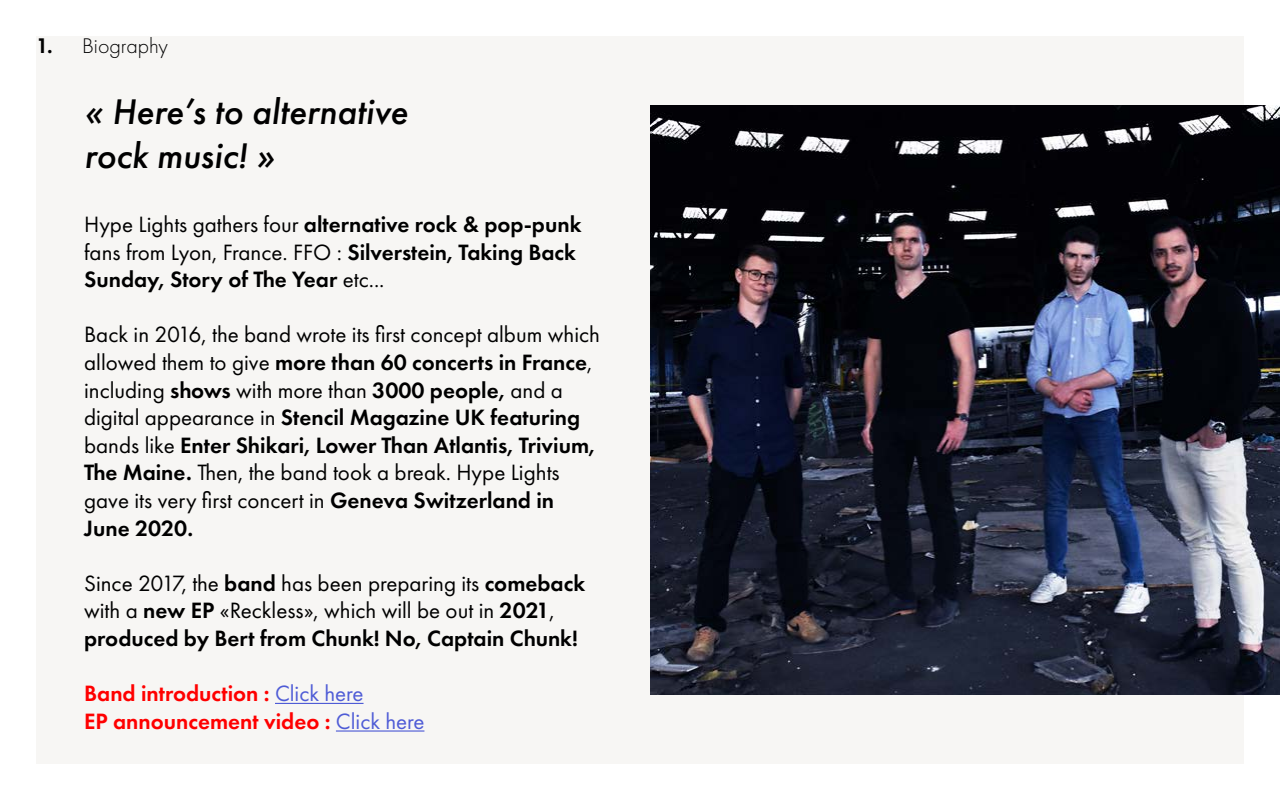
<style>
.page{position:relative;width:1280px;height:800px;background:#fff}
.page>*{position:absolute;margin:0;border:0;box-sizing:border-box;transform-origin:0 0}
.t1{font:italic 500 37px/44.4px "Futura PT";color:#000}
.t2{font:23px/27.6px "Futura PT";color:#000}
.t3{font:600 23px/27.6px "Futura PT";color:#000}
.t4{font:600 23px/27.6px "Futura PT";color:#f00}
.t5{font:300 22px "Futura PT";color:#000}
.s1{font-weight:600}
.s2{font-weight:400}
.s3{font-weight:400;color:#4f5cd6}
</style>
<div class="page">
<div style="left:36px;top:36px;width:1208px;height:728px;background:#f7f6f4"></div>
<hr style="left:275px;top:703px;width:89px;height:1px;background:#4f5cd6">
<hr style="left:336px;top:730px;width:88px;height:2px;background:#4f5cd6">
<img style="left:650px;top:106px;width:630px;height:588px">
<p class="t5" style="left:36px;top:33px;width:134px"><span class="s1">1.</span> Biography</p>
<h1 class="t1" style="left:84px;top:89px;width:325px">« Here’s to alternative rock music! »</h1>
<p class="t3" style="left:84px;top:210px;width:499px"><span class="s2">Hype Lights gathers four</span> alternative rock &amp; pop-punk <span class="s2">fans from Lyon, France. FFO :</span> Silverstein, Taking Back<br>Sunday, Story of The Year <span class="s2">etc...</span></p>
<p class="t2" style="left:84px;top:321px;width:517px">Back in 2016, the band wrote its first concept album which allowed them to give <span class="s1">more than 60 concerts in France</span>, including <span class="s1">shows</span> with more than <span class="s1">3000 people,</span> and a digital appearance in <span class="s1">Stencil Magazine UK featuring </span>bands like <span class="s1">Enter Shikari, Lower Than Atlantis, Trivium, The Maine.</span> Then, the band took a break. Hype Lights gave its very first concert in <span class="s1">Geneva Switzerland in June 2020.</span></p>
<p class="t2" style="left:84px;top:569px;width:503px">Since 2017, the <span class="s1">band</span> has been preparing its <span class="s1">comeback </span>with a <span class="s1">new EP</span> «Reckless», which will be out in <span class="s1">2021</span>, <span class="s1">produced by Bert from Chunk! No, Captain Chunk!</span></p>
<p class="t4" style="left:84px;top:679px;width:342px">Band introduction : <span class="s3">Click here<br></span>EP announcement video : <span class="s3">Click here</span></p>
</div>
